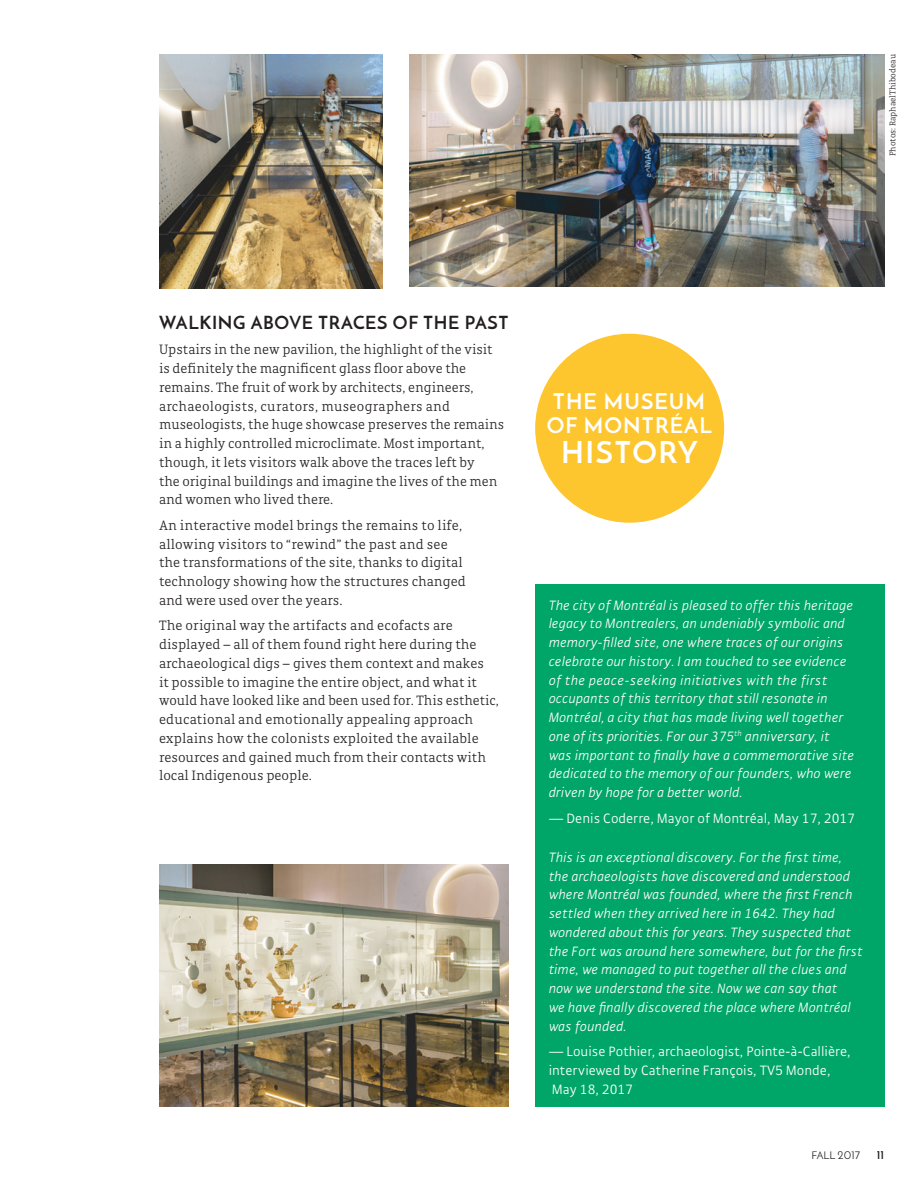
<style>
.page{position:relative;width:918px;height:1188px;background:#fff}
.page>*{position:absolute;margin:0;border:0;box-sizing:border-box;transform-origin:0 0}
.t1{font:700 30px "Josefin Sans";letter-spacing:.05em;color:#fff}
.t2{font:700 21.6px/23.4px "Josefin Sans";letter-spacing:.05em;color:#fff}
.t3{font:700 18px "Josefin Sans";letter-spacing:.04em;color:#231f20}
.t4{font:300 14.7px/18.8px "Gak Serif";color:#231f20}
.t5{font:italic 300 14.7px/18.8px "Gak Sans";color:#fff}
.t6{font:300 14.7px/18.8px "Gak Sans";color:#fff}
.t7{font:700 12px "Josefin Sans";color:#231f20}
.t8{font:10.5px "Josefin Sans";color:#231f20}
.t9{font:300 9px "Gak Serif";color:#231f20}
.s1{font-size:11.7px}
</style>
<div class="page">
<div style="left:535px;top:334px;width:189px;height:189px;background:#fec62e;border-radius:50%"></div>
<img style="left:410px;top:54px;width:474px;height:233px">
<div style="left:535px;top:585px;width:349px;height:522px;background:#00a668"></div>
<img style="left:159px;top:54px;width:224px;height:234px">
<img style="left:159px;top:864px;width:349px;height:243px">
<p class="t9" style="left:888px;top:156px;width:104px;rotate:-90deg">Photos: RaphaelThibodeau</p>
<p class="t3" style="left:159px;top:311px;width:351px">WALKING ABOVE TRACES OF THE PAST</p>
<p class="t4" style="left:159px;top:340px;width:347px">Upstairs in the new pavilion, the highlight of the visit is definitely the magnificent glass floor above the remains. The fruit of work by architects, engineers, archaeologists, curators, museographers and museologists, the huge showcase preserves the remains in a highly controlled microclimate. Most important, though, it lets visitors walk above the traces left by<br>the original buildings and imagine the lives of the men and women who lived there.</p>
<p class="t4" style="left:159px;top:516px;width:308px">An interactive model brings the remains to life, allowing visitors to “rewind” the past and see the transformations of the site, thanks to digital technology showing how the structures changed and were used over the years.</p>
<p class="t4" style="left:159px;top:616px;width:341px">The original way the artifacts and ecofacts are displayed – all of them found right here during the archaeological digs – gives them context and makes<br>it possible to imagine the entire object, and what it would have looked like and been used for. This esthetic, educational and emotionally appealing approach explains how the colonists exploited the available resources and gained much from their contacts with local Indigenous people.</p>
<h2 class="t2" style="left:547px;top:390px;width:167px">THE MUSEUM<br>OF MONTRÉAL</h2>
<h1 class="t1" style="left:561px;top:433px;width:138px">HISTORY</h1>
<p class="t5" style="left:549px;top:596px;width:307px">The city of Montréal is pleased to offer this heritage legacy to Montrealers, an undeniably symbolic and memory-filled site, one where traces of our origins celebrate our history. I am touched to see evidence of the peace-seeking initiatives with the first occupants of this territory that still resonate in Montréal, a city that has made living well together one of its priorities. For our 375<sup>th</sup> anniversary, it was important to finally have a commemorative site dedicated to the memory of our founders, who were driven by hope for a better world.</p>
<p class="t6" style="left:549px;top:809px;width:308px">— Denis Coderre, Mayor of Montréal, May 17, 2017</p>
<p class="t5" style="left:549px;top:848px;width:316px">This is an exceptional discovery. For the first time, the archaeologists have discovered and understood where Montréal was founded, where the first French settled when they arrived here in 1642. They had wondered about this for years. They suspected that the Fort was around here somewhere, but for the first time, we managed to put together all the clues and now we understand the site. Now we can say that<br>we have finally discovered the place where Montréal was founded.</p>
<p class="t6" style="left:549px;top:1042px;width:304px">— Louise Pothier, archaeologist, Pointe-à-Callière, interviewed by Catherine François, TV5 Monde,<br>May 18, 2017</p>
<p class="t8" style="left:811px;top:1149px;width:50px">FALL <span class="s1">2017</span></p>
<p class="t7" style="left:877px;top:1147px;width:9px">11</p>
</div>
